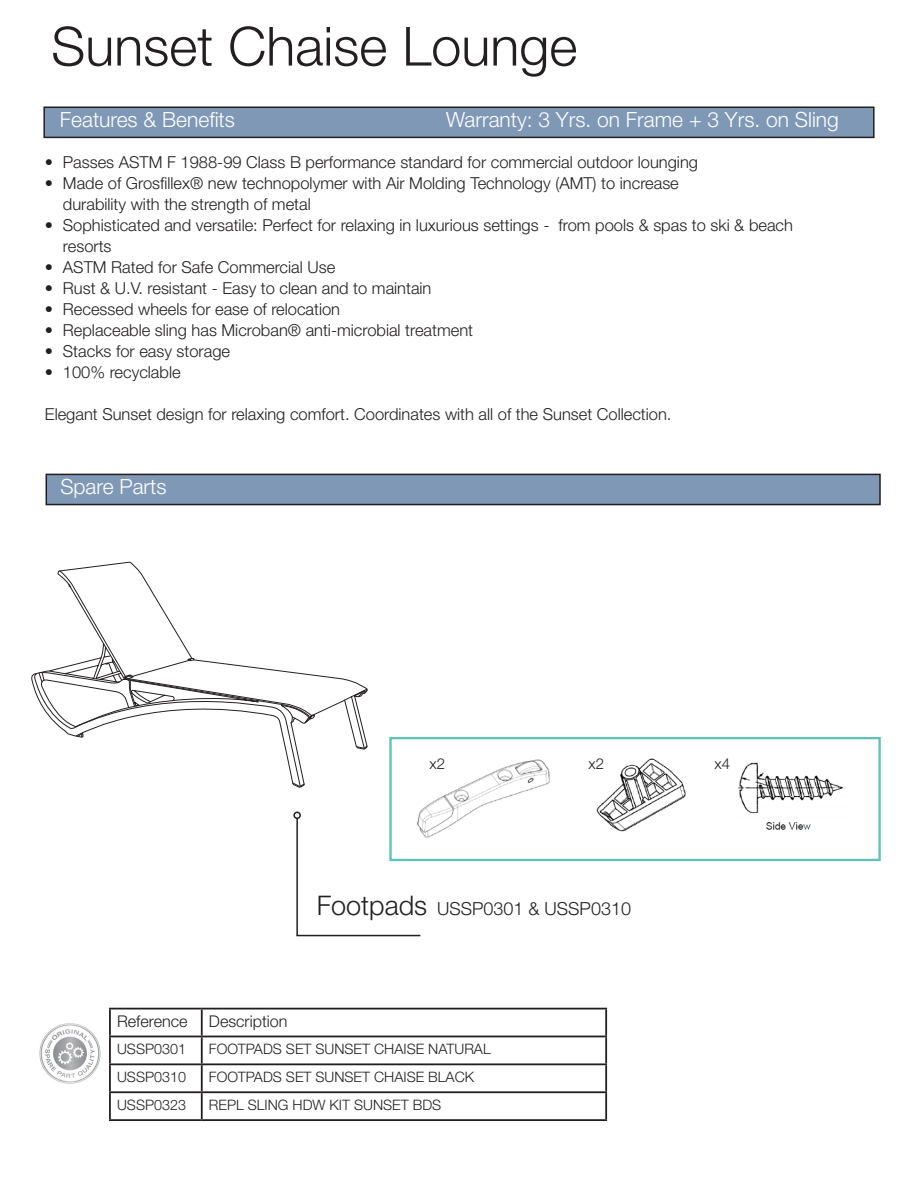
<style>
.page{position:relative;width:918px;height:1188px;background:#fff}
.page>*{position:absolute;margin:0;border:0;box-sizing:border-box;transform-origin:0 0}
.t1{font:300 54px "Helvetica Neue LT Std";color:#231f20}
.t2{font:300 21px "Helvetica Neue LT Std";color:#fff}
.t3{font:300 18px "Helvetica Neue LT Std";color:#231f20}
.t4{font:300 16.5px/21px "Helvetica Neue LT Std";color:#231f20}
.t5{font:300 16.2px "Helvetica Neue LT Std";color:#231f20}
.t6{font:300 15px "Helvetica Neue LT Std";color:#231f20}
.t7{font:300 14.4px "Helvetica Neue LT Std";color:#231f20}
.s1{font-size:27px}
</style>
<div class="page">
<div style="left:44px;top:107px;width:830px;height:30px;background:#7f98b6"></div>
<div style="left:43px;top:106px;width:832px;height:32px;border:2px solid #231f20"></div>
<hr style="left:296px;top:818px;width:2px;height:118px;background:#231f20">
<div style="left:293px;top:812px;width:8px;height:7px;border:2px solid #231f20;border-radius:50%"></div>
<div style="left:46px;top:474px;width:834px;height:31px;background:#7f98b6"></div>
<div style="left:46px;top:474px;width:835px;height:31px;border:2px solid #231f20"></div>
<img style="left:39px;top:1023px;width:62px;height:61px">
<hr style="left:109px;top:1008px;width:93px;height:2px;background:#231f20">
<hr style="left:109px;top:1010px;width:2px;height:26px;background:#231f20">
<hr style="left:202px;top:1008px;width:405px;height:2px;background:#231f20">
<hr style="left:201px;top:1010px;width:2px;height:26px;background:#231f20">
<hr style="left:605px;top:1010px;width:2px;height:26px;background:#231f20">
<hr style="left:109px;top:1036px;width:93px;height:1px;background:#231f20">
<hr style="left:109px;top:1037px;width:2px;height:26px;background:#231f20">
<hr style="left:202px;top:1036px;width:405px;height:1px;background:#231f20">
<hr style="left:201px;top:1037px;width:2px;height:26px;background:#231f20">
<hr style="left:605px;top:1037px;width:2px;height:26px;background:#231f20">
<hr style="left:109px;top:1063px;width:93px;height:2px;background:#231f20">
<hr style="left:109px;top:1065px;width:2px;height:26px;background:#231f20">
<hr style="left:202px;top:1063px;width:405px;height:2px;background:#231f20">
<hr style="left:201px;top:1065px;width:2px;height:26px;background:#231f20">
<hr style="left:605px;top:1065px;width:2px;height:26px;background:#231f20">
<hr style="left:109px;top:1091px;width:93px;height:2px;background:#231f20">
<hr style="left:109px;top:1093px;width:2px;height:26px;background:#231f20">
<hr style="left:202px;top:1091px;width:405px;height:2px;background:#231f20">
<hr style="left:201px;top:1093px;width:2px;height:26px;background:#231f20">
<hr style="left:605px;top:1093px;width:2px;height:26px;background:#231f20">
<hr style="left:109px;top:1119px;width:93px;height:2px;background:#231f20">
<hr style="left:202px;top:1119px;width:405px;height:2px;background:#231f20">
<hr style="left:296px;top:935px;width:124px;height:1px;background:#231f20">
<div style="left:389px;top:737px;width:492px;height:124px;border:2px solid #5cc3b6"></div>
<svg style="left:31px;top:561px;width:337px;height:227px"></svg>
<svg style="left:344px;top:689px;width:24px;height:60px"></svg>
<svg style="left:34px;top:570px;width:281px;height:217px"></svg>
<img style="left:417px;top:758px;width:426px;height:80px">
<h1 class="t1" style="left:51px;top:13px;width:528px">Sunset Chaise Lounge</h1>
<p class="t2" style="left:60px;top:107px;width:177px">Features &amp; Benefits</p>
<p class="t2" style="left:446px;top:107px;width:394px">Warranty: 3 Yrs. on Frame + 3 Yrs. on Sling</p>
<p class="t4" style="left:45px;top:151px;width:655px">• Passes ASTM F 1988-99 Class B performance standard for commercial outdoor lounging</p>
<p class="t4" style="left:63px;top:172px;width:617px;text-indent:-18px">• Made of Grosfillex® new technopolymer with Air Molding Technology (AMT) to increase durability with the strength of metal</p>
<p class="t4" style="left:63px;top:214px;width:732px;text-indent:-18px">• Sophisticated and versatile: Perfect for relaxing in luxurious settings - from pools &amp; spas to ski &amp; beach resorts</p>
<p class="t4" style="left:45px;top:256px;width:292px">• ASTM Rated for Safe Commercial Use</p>
<p class="t4" style="left:45px;top:277px;width:388px">• Rust &amp; U.V. resistant - Easy to clean and to maintain</p>
<p class="t4" style="left:45px;top:298px;width:297px">• Recessed wheels for ease of relocation</p>
<p class="t4" style="left:45px;top:319px;width:430px">• Replaceable sling has Microban® anti-microbial treatment</p>
<p class="t4" style="left:45px;top:340px;width:187px">• Stacks for easy storage</p>
<p class="t4" style="left:45px;top:361px;width:137px">• 100% recyclable</p>
<p class="t4" style="left:45px;top:403px;width:628px">Elegant Sunset design for relaxing comfort. Coordinates with all of the Sunset Collection.</p>
<p class="t2" style="left:60px;top:474px;width:108px">Spare Parts</p>
<p class="t6" style="left:430px;top:754px;width:17px">x2</p>
<p class="t6" style="left:588px;top:754px;width:17px">x2</p>
<p class="t6" style="left:715px;top:754px;width:17px">x4</p>
<p class="t3" style="left:317px;top:897px;width:316px"><span class="s1">Footpads</span> USSP0301 &amp; USSP0310</p>
<p class="t5" style="left:117px;top:1012px;width:72px">Reference</p>
<p class="t5" style="left:209px;top:1012px;width:80px">Description</p>
<p class="t7" style="left:117px;top:1040px;width:71px">USSP0301</p>
<p class="t7" style="left:209px;top:1040px;width:283px">FOOTPADS SET SUNSET CHAISE NATURAL</p>
<p class="t7" style="left:117px;top:1068px;width:71px">USSP0310</p>
<p class="t7" style="left:209px;top:1068px;width:267px">FOOTPADS SET SUNSET CHAISE BLACK</p>
<p class="t7" style="left:117px;top:1096px;width:71px">USSP0323</p>
<p class="t7" style="left:209px;top:1096px;width:234px">REPL SLING HDW KIT SUNSET BDS</p>
</div>
